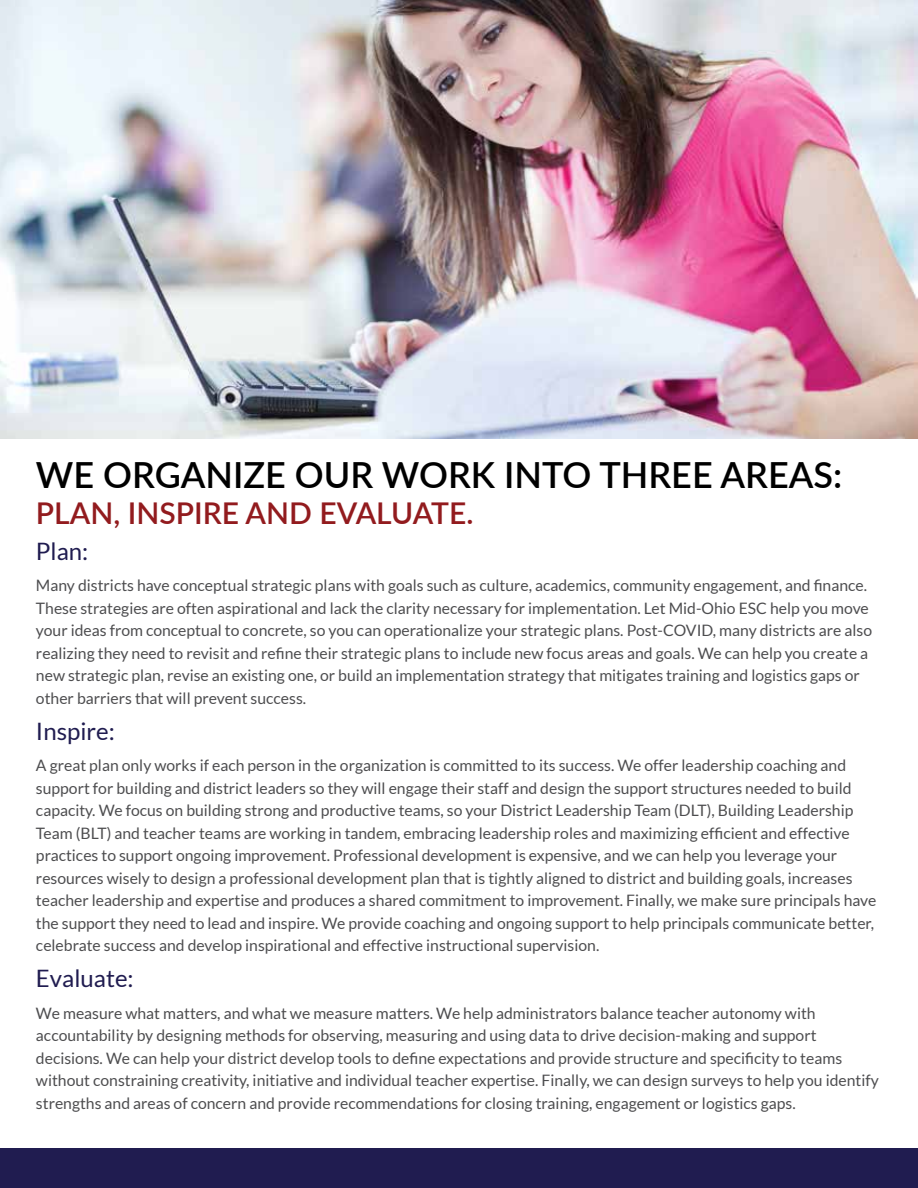
<style>
.page{position:relative;width:918px;height:1188px;background:#fff}
.page>*{position:absolute;margin:0;border:0;box-sizing:border-box;transform-origin:0 0}
.t1{font:600 36px "Lato";color:#000}
.t2{font:600 30px "Lato";color:#921b1e}
.t3{font:24px "Lato";color:#201c50}
.t4{font:15.75px/22.5px "Lato";color:#4d4d4f}
</style>
<div class="page">
<div style="left:0;top:1148px;width:918px;height:40px;background:#201c50"></div>
<img style="left:0;top:0;width:918px;height:438px">
<h1 class="t1" style="left:36px;top:449px;width:808px">WE ORGANIZE OUR WORK INTO THREE AREAS:</h1>
<h2 class="t2" style="left:36px;top:491px;width:439px">PLAN, INSPIRE AND EVALUATE.</h2>
<h3 class="t3" style="left:36px;top:538px;width:54px">Plan:</h3>
<p class="t4" style="left:36px;top:574px;width:838px">Many districts have conceptual strategic plans with goals such as culture, academics, community engagement, and finance.<br>These strategies are often aspirational and lack the clarity necessary for implementation. Let Mid-Ohio ESC help you move your ideas from conceptual to concrete, so you can operationalize your strategic plans. Post-COVID, many districts are also realizing they need to revisit and refine their strategic plans to include new focus areas and goals. We can help you create a new strategic plan, revise an existing one, or build an implementation strategy that mitigates training and logistics gaps or other barriers that will prevent success.</p>
<h3 class="t3" style="left:36px;top:718px;width:80px">Inspire:</h3>
<p class="t4" style="left:36px;top:754px;width:842px">A great plan only works if each person in the organization is committed to its success. We offer leadership coaching and support for building and district leaders so they will engage their staff and design the support structures needed to build capacity. We focus on building strong and productive teams, so your District Leadership Team (DLT), Building Leadership Team (BLT) and teacher teams are working in tandem, embracing leadership roles and maximizing efficient and effective practices to support ongoing improvement. Professional development is expensive, and we can help you leverage your resources wisely to design a professional development plan that is tightly aligned to district and building goals, increases teacher leadership and expertise and produces a shared commitment to improvement. Finally, we make sure principals have the support they need to lead and inspire. We provide coaching and ongoing support to help principals communicate better, celebrate success and develop inspirational and effective instructional supervision.</p>
<h3 class="t3" style="left:36px;top:965px;width:99px">Evaluate:</h3>
<p class="t4" style="left:36px;top:1002px;width:844px">We measure what matters, and what we measure matters. We help administrators balance teacher autonomy with accountability by designing methods for observing, measuring and using data to drive decision-making and support decisions. We can help your district develop tools to define expectations and provide structure and specificity to teams without constraining creativity, initiative and individual teacher expertise. Finally, we can design surveys to help you identify strengths and areas of concern and provide recommendations for closing training, engagement or logistics gaps.</p>
</div>
